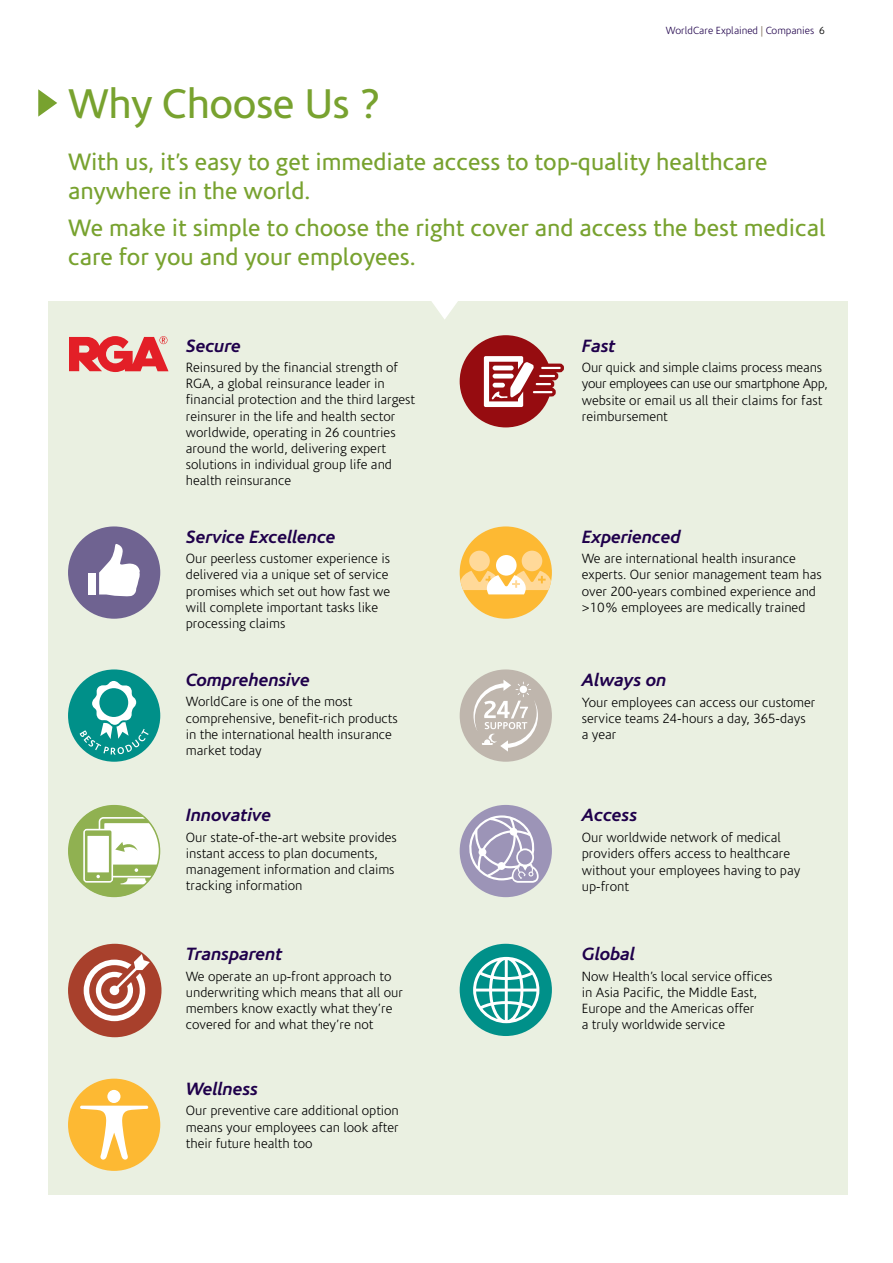
<style>
.page{position:relative;width:893px;height:1263px;background:#fff}
.page>*{position:absolute;margin:0;border:0;box-sizing:border-box;transform-origin:0 0}
.t1{font:42px "Corisande";letter-spacing:-.01em;color:#78a22f}
.t2{font:24px/28.8px "Corisande";color:#78a22f}
.t3{font:italic 700 18px "Corisande";color:#1f004b}
.t4{font:300 13.5px/16.2px "Corisande";color:#000}
.t5{font:300 10.5px "Corisande";color:#1f004b}
.s1{color:#7c6a55}
.s2{color:#000}
</style>
<div class="page">
<div style="left:48px;top:302px;width:800px;height:893px;background:#eaf0e1"></div>
<div style="left:68px;top:1079px;width:92px;height:92px;background:#fdb933;border-radius:50%"></div>
<div style="left:107px;top:1090px;width:14px;height:13px;background:#fff;border-radius:50%"></div>
<svg style="left:80px;top:1106px;width:69px;height:56px"></svg>
<svg style="left:38px;top:89px;width:19px;height:28px"></svg>
<div style="left:68px;top:669px;width:92px;height:93px;background:#009089;border-radius:50%"></div>
<svg style="left:80px;top:681px;width:69px;height:74px"></svg>
<svg style="left:68px;top:526px;width:92px;height:93px"></svg>
<div style="left:88px;top:573px;width:8px;height:21px;background:#fff"></div>
<div style="left:460px;top:335px;width:92px;height:92px;background:#960c10;border-radius:50%"></div>
<div style="left:538px;top:364px;width:26px;height:8px;border:7px solid #960c10"></div>
<div style="left:536px;top:372px;width:22px;height:8px;border:7px solid #960c10"></div>
<div style="left:530px;top:388px;width:26px;height:8px;border:7px solid #960c10"></div>
<hr style="left:541px;top:367px;width:20px;height:2px;background:#fff">
<svg style="left:484px;top:356px;width:71px;height:51px"></svg>
<div style="left:68px;top:944px;width:93px;height:93px;background:#a8402c;border-radius:50%"></div>
<svg style="left:84px;top:954px;width:66px;height:67px"></svg>
<div style="left:110px;top:985px;width:9px;height:10px;background:#fff;border-radius:50%"></div>
<svg style="left:460px;top:669px;width:92px;height:93px"></svg>
<svg style="left:460px;top:805px;width:92px;height:92px"></svg>
<svg style="left:460px;top:944px;width:92px;height:92px"></svg>
<div style="left:69px;top:805px;width:91px;height:92px;background:#90b151;border-radius:50%"></div>
<div style="left:83px;top:829px;width:30px;height:54px;border:4px solid #fff;border-radius:2px"></div>
<div style="left:85px;top:830px;width:26px;height:51px;background:#90b151;border-radius:2px"></div>
<div style="left:87px;top:836px;width:22px;height:36px;background:#fff"></div>
<svg style="left:96px;top:817px;width:64px;height:67px"></svg>
<div style="left:68px;top:805px;width:92px;height:92px;border:2px solid #90b151;border-radius:50%"></div>
<div style="left:460px;top:526px;width:92px;height:93px;background:#fdb933;border-radius:50%"></div>
<div style="left:469px;top:551px;width:21px;height:20px;background:#ffd999;border-radius:50%"></div>
<div style="left:522px;top:551px;width:20px;height:20px;background:#ffd999;border-radius:50%"></div>
<div style="left:496px;top:555px;width:21px;height:21px;background:#fff;border-radius:50%"></div>
<svg style="left:460px;top:571px;width:91px;height:23px"></svg>
<svg style="left:69px;top:336px;width:99px;height:36px"></svg>
<svg style="left:431px;top:301px;width:26px;height:18px"></svg>
<h1 class="t1" style="left:68px;top:81px;width:314px">Why Choose Us ?</h1>
<p class="t5" style="left:666px;top:25px;width:161px">WorldCare Explained <span class="s1">|</span> Companies <span class="s2">6</span></p>
<h2 class="t2" style="left:68px;top:148px;width:701px">With us, it’s easy to get immediate access to top-quality healthcare anywhere in the world.</h2>
<h2 class="t2" style="left:68px;top:214px;width:759px">We make it simple to choose the right cover and access the best medical care for you and your employees.</h2>
<h3 class="t3" style="left:186px;top:335px;width:56px">Secure</h3>
<p class="t4" style="left:186px;top:360px;width:231px">Reinsured by the financial strength of RGA, a global reinsurance leader in financial protection and the third largest reinsurer in the life and health sector worldwide, operating in 26 countries around the world, delivering expert solutions in individual group life and health reinsurance</p>
<h3 class="t3" style="left:186px;top:526px;width:151px">Service Excellence</h3>
<p class="t4" style="left:186px;top:551px;width:206px">Our peerless customer experience is delivered via a unique set of service promises which set out how fast we will complete important tasks like processing claims</p>
<h3 class="t3" style="left:186px;top:670px;width:125px">Comprehensive</h3>
<p class="t4" style="left:186px;top:694px;width:213px">WorldCare is one of the most comprehensive, benefit-rich products in the international health insurance market today</p>
<h3 class="t3" style="left:186px;top:805px;width:87px">Innovative</h3>
<p class="t4" style="left:186px;top:829px;width:213px">Our state-of-the-art website provides instant access to plan documents, management information and claims tracking information</p>
<h3 class="t3" style="left:186px;top:944px;width:98px">Transparent</h3>
<p class="t4" style="left:186px;top:968px;width:219px">We operate an up-front approach to underwriting which means that all our members know exactly what they’re covered for and what they’re not</p>
<h3 class="t3" style="left:186px;top:1079px;width:74px">Wellness</h3>
<p class="t4" style="left:186px;top:1103px;width:214px;text-align:justify">Our preventive care additional option means your employees can look after their future health too</p>
<h3 class="t3" style="left:582px;top:335px;width:35px">Fast</h3>
<p class="t4" style="left:582px;top:360px;width:247px">Our quick and simple claims process means your employees can use our smartphone App, website or email us all their claims for fast reimbursement</p>
<h3 class="t3" style="left:582px;top:526px;width:100px">Experienced</h3>
<p class="t4" style="left:582px;top:551px;width:241px">We are international health insurance experts. Our senior management team has over 200-years combined experience and &gt;10% employees are medically trained</p>
<h3 class="t3" style="left:582px;top:670px;width:86px">Always on</h3>
<p class="t4" style="left:582px;top:694px;width:235px">Your employees can access our customer service teams 24-hours a day, 365-days a year</p>
<h3 class="t3" style="left:582px;top:805px;width:57px">Access</h3>
<p class="t4" style="left:582px;top:829px;width:220px">Our worldwide network of medical providers offers access to healthcare without your employees having to pay up-front</p>
<h3 class="t3" style="left:582px;top:944px;width:55px">Global</h3>
<p class="t4" style="left:582px;top:968px;width:192px">Now Health’s local service offices in Asia Pacific, the Middle East,<br>Europe and the Americas offer<br>a truly worldwide service</p>
</div>
